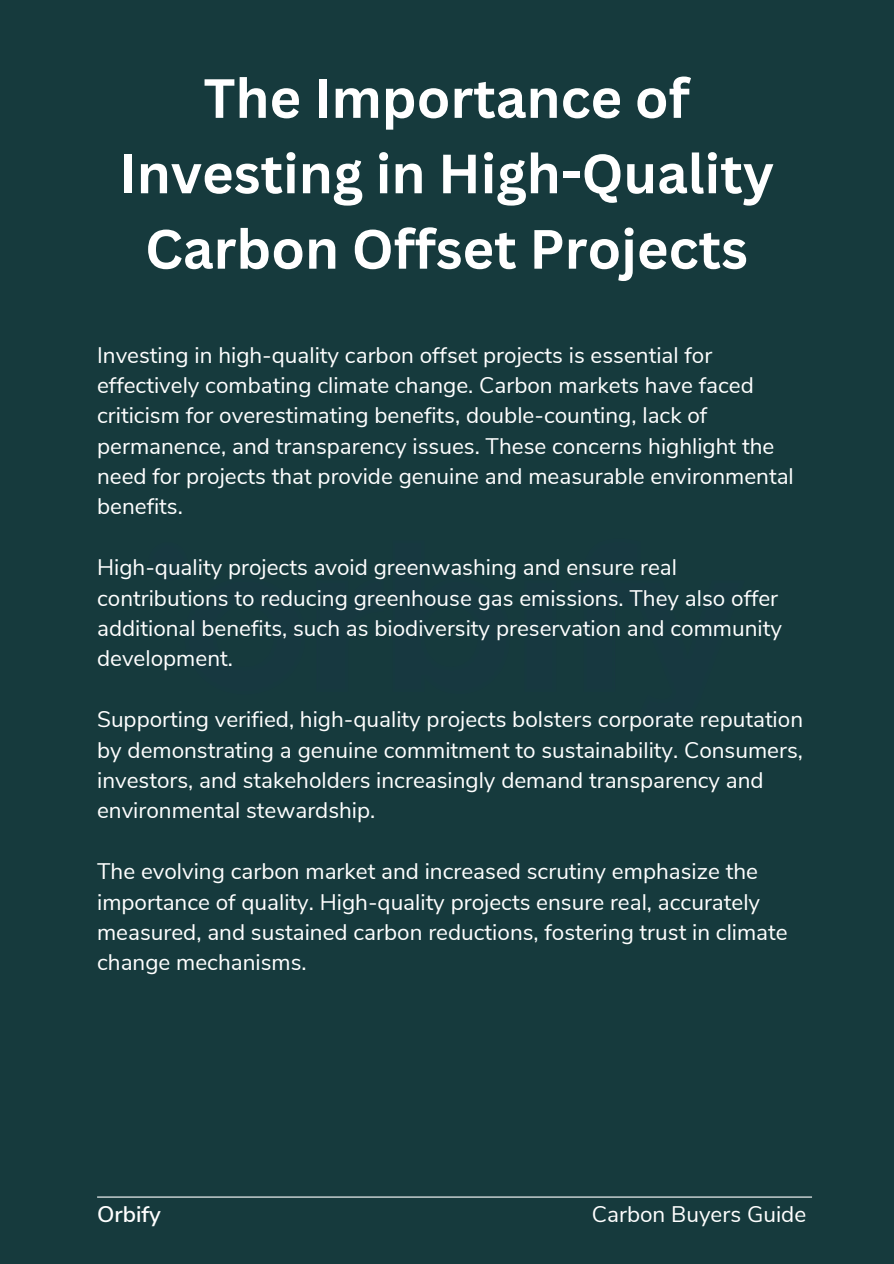
<style>
.page{position:relative;width:894px;height:1264px;background:#fff}
.page>*{position:absolute;margin:0;border:0;box-sizing:border-box;transform-origin:0 0}
.t1{font:700 54px/75.3px "Canva Sans";color:#fff;text-align:center}
.t2{font:22.5px/30.3px "Nunito Sans";color:#fff}
.t3{font:600 22.5px "Nunito Sans";color:#fff}
</style>
<div class="page">
<div style="left:0;top:0;width:893px;height:1263px;background:#163a3d"></div>
<hr style="left:97px;top:1196px;width:714px;height:1px;background:#fff">
<h1 class="t1" style="left:119px;top:59px;width:656px">The Importance of<br>Investing in High-Quality<br>Carbon Offset Projects</h1>
<p class="t2" style="left:97px;top:340px;width:698px">Investing in high-quality carbon offset projects is essential for effectively combating climate change. Carbon markets have faced criticism for overestimating benefits, double-counting, lack of permanence, and transparency issues. These concerns highlight the need for projects that provide genuine and measurable environmental benefits.</p>
<p class="t2" style="left:97px;top:552px;width:686px">High-quality projects avoid greenwashing and ensure real contributions to reducing greenhouse gas emissions. They also offer additional benefits, such as biodiversity preservation and community development.</p>
<p class="t2" style="left:97px;top:704px;width:707px">Supporting verified, high-quality projects bolsters corporate reputation by demonstrating a genuine commitment to sustainability. Consumers, investors, and stakeholders increasingly demand transparency and environmental stewardship.</p>
<p class="t2" style="left:97px;top:856px;width:692px">The evolving carbon market and increased scrutiny emphasize the importance of quality. High-quality projects ensure real, accurately measured, and sustained carbon reductions, fostering trust in climate change mechanisms.</p>
<p class="t3" style="left:97px;top:1199px;width:65px">Orbify</p>
<h2 class="t2" style="left:591px;top:1199px;width:216px">Carbon Buyers Guide</h2>
</div>
